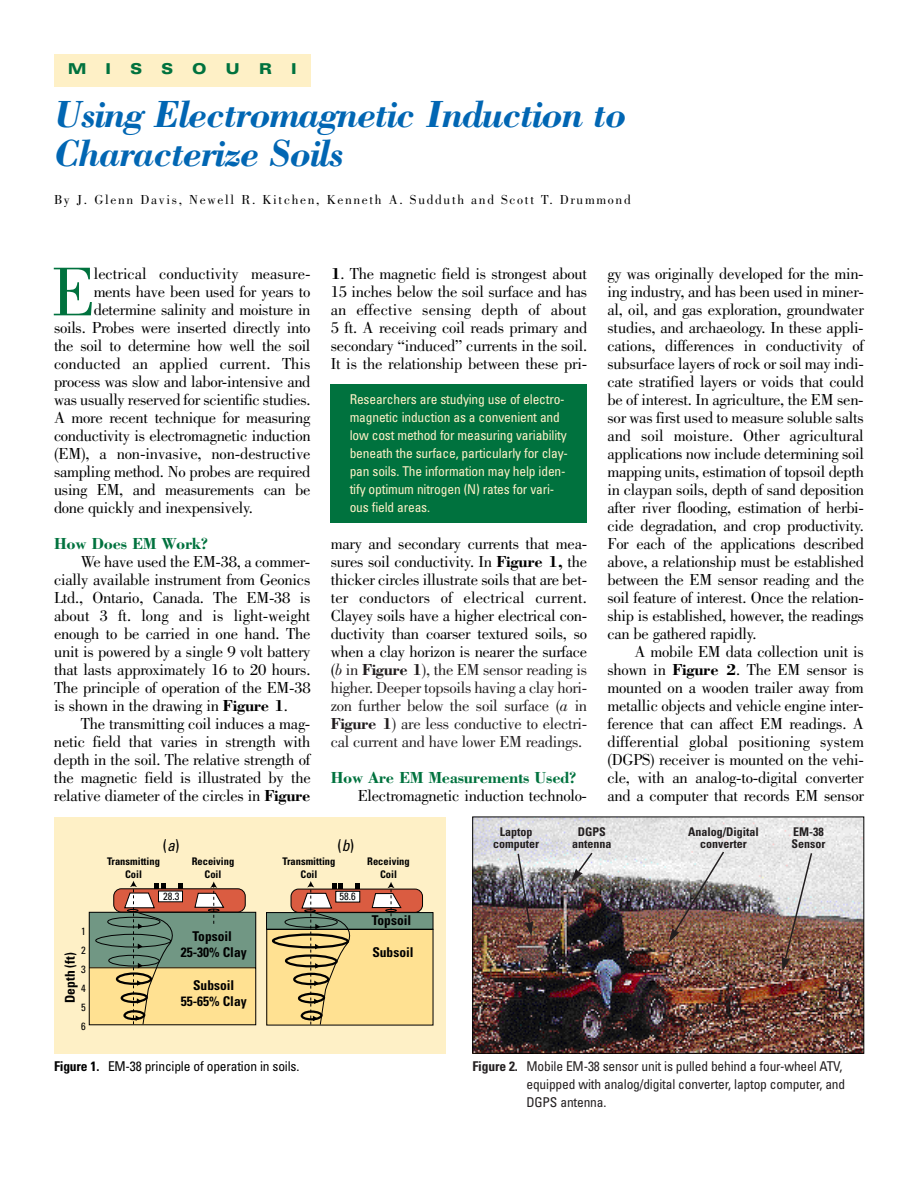
<style>
.page{position:relative;width:918px;height:1188px;background:#fff}
.page>*{position:absolute;margin:0;border:0;box-sizing:border-box;transform-origin:0 0}
.t1{font:71.25px "Bodoni";color:#00723e}
.t2{font:italic 700 39px/39px "Bodoni";letter-spacing:-.035em;color:#0166b3}
.t3{font:16.5px/18px "Bodoni";letter-spacing:-.02em;color:#000;text-align:justify}
.t4{font:16.5px "Bodoni";color:#000}
.t5{font:700 16.5px "Bodoni";letter-spacing:-.02em;color:#00723e}
.t6{font:condensed 15.75px "Univers";color:#000}
.t7{font:900 expanded 15px "Univers";color:#00723e}
.t8{font:condensed 13.5px/18px "Univers";letter-spacing:-.015em;color:#fef0c6}
.t9{font:condensed 13.5px/18px "Univers";letter-spacing:-.015em;color:#231f20}
.t10{font:13.5px "Bodoni";letter-spacing:.125em;color:#000}
.t11{font:700 condensed 13.5px/16px "Univers";color:#000;text-align:center}
.t12{font:condensed 13.5px "Univers";letter-spacing:-.015em;color:#000}
.t13{font:700 condensed 12px/12px "Univers";color:#231f20;text-align:center}
.t14{font:700 condensed 10.5px/12.8px "Univers";color:#000;text-align:center}
.t15{font:condensed 10.5px/18.9px "Univers";color:#000;text-align:justify}
.s1{font-weight:700}
.s2{font-style:italic;color:#231f20}
.s3{color:#231f20}
.s4{font-weight:700;color:#231f20}
.s5{font-style:italic}
</style>
<div class="page">
<img style="left:474px;top:819px;width:388px;height:233px">
<div style="left:472px;top:817px;width:392px;height:237px;border:1px solid #000"></div>
<svg style="left:517px;top:852px;width:16px;height:84px"></svg>
<img style="left:669px;top:850px;width:57px;height:93px">
<img style="left:782px;top:851px;width:31px;height:120px">
<svg style="left:571px;top:851px;width:23px;height:32px"></svg>
<div style="left:54px;top:54px;width:256px;height:32px;background:#fef0c6"></div>
<div style="left:331px;top:384px;width:256px;height:139px;background:#00723e"></div>
<div style="left:54px;top:817px;width:392px;height:236px;background:#fef0c6"></div>
<div style="left:267px;top:929px;width:166px;height:96px;background:#ffe192"></div>
<div style="left:267px;top:913px;width:166px;height:16px;background:#719784"></div>
<div style="left:266px;top:912px;width:167px;height:18px;border:1px solid #000"></div>
<div style="left:291px;top:889px;width:132px;height:23px;background:#da5c41;border-radius:8px"></div>
<div style="left:291px;top:889px;width:132px;height:24px;border:1px solid #000;border-radius:8px"></div>
<hr style="left:267px;top:929px;width:166px;height:1px;background:#000">
<div style="left:272px;top:933px;width:77px;height:15px;border:2px solid #000;border-radius:50%"></div>
<svg style="left:371px;top:882px;width:31px;height:34px"></svg>
<svg style="left:284px;top:881px;width:77px;height:144px"></svg>
<svg style="left:88px;top:881px;width:168px;height:145px;background:#b5ac83"></svg>
<p class="t7" style="left:68px;top:63px;width:20px">M</p>
<p class="t7" style="left:106px;top:63px;width:7px">I</p>
<p class="t7" style="left:130px;top:63px;width:14px">S</p>
<p class="t7" style="left:161px;top:63px;width:14px">S</p>
<p class="t7" style="left:192px;top:63px;width:16px">O</p>
<p class="t7" style="left:226px;top:63px;width:16px">U</p>
<p class="t7" style="left:259px;top:63px;width:15px">R</p>
<p class="t7" style="left:291px;top:63px;width:7px">I</p>
<h2 class="t2" style="left:54px;top:98px;width:574px">Using Electromagnetic Induction to<br>Characterize Soils</h2>
<p class="t10" style="left:54px;top:194px;width:578px">By J. Glenn Davis, Newell R. Kitchen, Kenneth A. Sudduth and Scott T. Drummond</p>
<h1 class="t1" style="left:52px;top:266px;width:45px">E</h1>
<p class="t4" style="left:94px;top:268px;width:218px">lectrical conductivity measure-</p>
<p class="t3" style="left:94px;top:284px;width:218px">ments have been used for years to</p>
<p class="t3" style="left:94px;top:302px;width:218px">determine salinity and moisture in</p>
<p class="t3" style="left:54px;top:320px;width:258px">soils. Probes were inserted directly into</p>
<p class="t3" style="left:54px;top:338px;width:258px">the soil to determine how well the soil</p>
<p class="t4" style="left:54px;top:358px;width:258px">conducted an applied current. This</p>
<p class="t3" style="left:54px;top:374px;width:258px">process was slow and labor-intensive and</p>
<p class="t3" style="left:54px;top:392px;width:258px">was usually reserved for scientific studies.</p>
<p class="t3" style="left:54px;top:410px;width:258px">A more recent technique for measuring</p>
<p class="t3" style="left:54px;top:428px;width:258px">conductivity is electromagnetic induction</p>
<p class="t3" style="left:54px;top:446px;width:258px">(EM), a non-invasive, non-destructive</p>
<p class="t3" style="left:54px;top:464px;width:258px">sampling method. No probes are required</p>
<p class="t3" style="left:54px;top:482px;width:258px">using EM, and measurements can be</p>
<p class="t3" style="left:54px;top:500px;width:201px">done quickly and inexpensively.</p>
<p class="t5" style="left:54px;top:538px;width:156px">How Does EM Work?</p>
<p class="t3" style="left:54px;top:554px;width:258px;text-indent:27px">We have used the EM-38, a commer&shy;cially available instrument from Geonics Ltd., Ontario, Canada. The EM-38 is about 3 ft. long and is light-weight enough to be carried in one hand. The unit is powered by a single 9 volt battery that lasts approximately 16 to 20 hours.<br>The principle of operation of the EM-38 is shown in the drawing in <span class="s1">Figure 1</span>.</p>
<p class="t3" style="left:54px;top:716px;width:258px;text-indent:27px">The transmitting coil induces a mag&shy;netic field that varies in strength with depth in the soil. The relative strength of the magnetic field is illustrated by the relative diameter of the circles in <span class="s1">Figure</span></p>
<p class="t3" style="left:331px;top:266px;width:258px"><span class="s1">1</span>. The magnetic field is strongest about 15 inches below the soil surface and has an effective sensing depth of about 5 ft. A receiving coil reads primary and secondary “induced” currents in the soil.<br>It is the relationship between these pri-</p>
<p class="t8" style="left:350px;top:392px;width:220px">Researchers are studying use of electro&shy;magnetic induction as a convenient and low cost method for measuring variability beneath the surface, particularly for clay&shy;pan soils. The information may help iden&shy;tify optimum nitrogen (N) rates for vari&shy;ous field areas.</p>
<p class="t3" style="left:331px;top:536px;width:258px">mary and secondary currents that mea&shy;sures soil conductivity. In <span class="s1">Figure 1,</span> the thicker circles illustrate soils that are bet&shy;ter conductors of electrical current.<br>Clayey soils have a higher electrical con&shy;ductivity than coarser textured soils, so when a clay horizon is nearer the surface (<span class="s2">b</span> <span class="s3">in</span> <span class="s4">Figure 1</span><span class="s3">), the EM sensor reading is higher. Deeper topsoils having a clay hori&shy;zon further below the soil surface (</span><span class="s2">a</span> <span class="s3">in </span><span class="s4">Figure 1</span><span class="s3">) are less conductive to electri&shy;cal current and have lower EM readings.</span></p>
<p class="t5" style="left:331px;top:772px;width:247px">How Are EM Measurements Used?</p>
<p class="t3" style="left:358px;top:788px;width:231px">Electromagnetic induction technolo-</p>
<p class="t3" style="left:607px;top:266px;width:258px">gy was originally developed for the min&shy;ing industry, and has been used in miner&shy;al, oil, and gas exploration, groundwater studies, and archaeology. In these appli&shy;cations, differences in conductivity of subsurface layers of rock or soil may indi&shy;cate stratified layers or voids that could be of interest. In agriculture, the EM sen&shy;sor was first used to measure soluble salts and soil moisture. Other agricultural applications now include determining soil mapping units, estimation of topsoil depth in claypan soils, depth of sand deposition after river flooding, estimation of herbi&shy;cide degradation, and crop productivity.<br>For each of the applications described above, a relationship must be established between the EM sensor reading and the soil feature of interest. Once the relation&shy;ship is established, however, the readings can be gathered rapidly.</p>
<p class="t3" style="left:607px;top:644px;width:258px;text-indent:27px">A mobile EM data collection unit is shown in <span class="s1">Figure 2</span>. The EM sensor is mounted on a wooden trailer away from metallic objects and vehicle engine inter&shy;ference that can affect EM readings. A differential global positioning system (DGPS) receiver is mounted on the vehi&shy;cle, with an analog-to-digital converter and a computer that records EM sensor</p>
<p class="t6" style="left:163px;top:840px;width:18px">(<span class="s5">a</span>)</p>
<p class="t6" style="left:337px;top:840px;width:18px">(<span class="s5">b</span>)</p>
<p class="t14" style="left:107px;top:856px;width:54px">Transmitting<br>Coil</p>
<p class="t14" style="left:192px;top:856px;width:44px">Receiving<br>Coil</p>
<p class="t14" style="left:283px;top:856px;width:54px">Transmitting<br>Coil</p>
<p class="t14" style="left:367px;top:856px;width:44px">Receiving<br>Coil</p>
<p class="t15" style="left:163px;top:888px;width:18px">28.3</p>
<p class="t15" style="left:340px;top:888px;width:18px">58.6</p>
<p class="t15" style="left:81px;top:923px;width:6px">1<br>2<br>3<br>4<br>5<br>6</p>
<p class="t11" style="left:181px;top:930px;width:67px">Topsoil<br>25-30% Clay</p>
<p class="t11" style="left:63px;top:1003px;width:52px;rotate:-90deg">Depth (ft)</p>
<p class="t11" style="left:181px;top:978px;width:67px">Subsoil<br>55-65% Clay</p>
<p class="t12" style="left:54px;top:1061px;width:247px"><span class="s1">Figure 1.</span> EM-38 principle of operation in soils.</p>
<p class="t11" style="left:372px;top:914px;width:41px">Topsoil</p>
<p class="t11" style="left:372px;top:946px;width:43px">Subsoil</p>
<p class="t13" style="left:572px;top:827px;width:41px">DGPS antenna</p>
<p class="t13" style="left:493px;top:827px;width:47px">Laptop computer</p>
<p class="t13" style="left:688px;top:827px;width:72px">Analog/Digital converter</p>
<p class="t13" style="left:792px;top:827px;width:35px;text-align:left">EM-38<br>Sensor</p>
<p class="t9" style="left:526px;top:1058px;width:320px;text-indent:-54px"><span class="s1">Figure 2.</span> Mobile EM-38 sensor unit is pulled behind a four-wheel ATV, equipped with analog/digital converter, laptop computer, and<br>DGPS antenna.</p>
</div>
